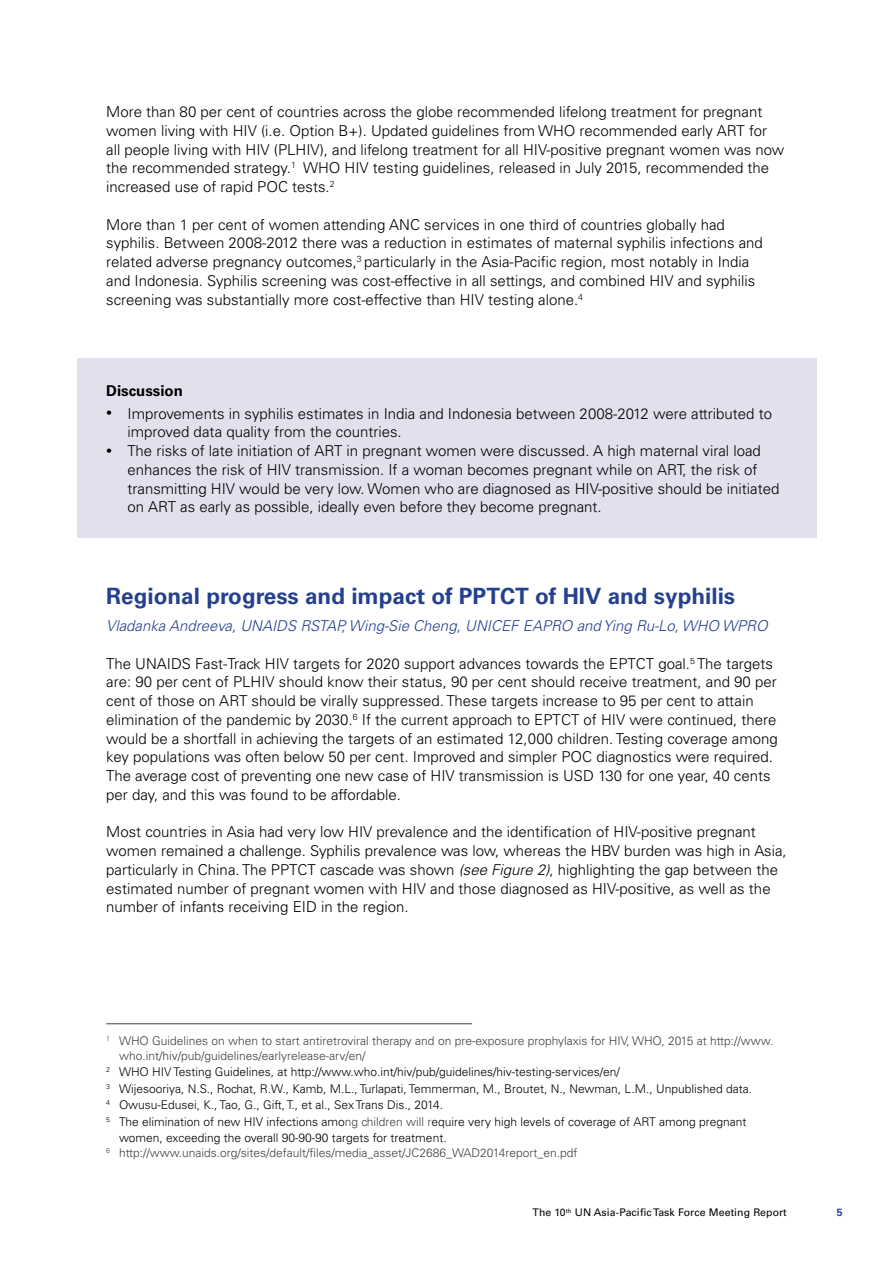
<style>
.page{position:relative;width:893px;height:1263px;background:#fff}
.page>*{position:absolute;margin:0;border:0;box-sizing:border-box;transform-origin:0 0}
.t1{font:700 22.5px "Univers LT Std";color:#25408f}
.t2{font:300 15px/18.8px "Univers LT Std";color:#000}
.t3{font:italic 300 15px "Univers LT Std";color:#25408f}
.t4{font:700 15px "Univers LT Std";color:#000}
.t5{font:300 12px "Univers LT Std";color:#000}
.t6{font:300 12px/14.4px "Univers LT Std";color:#414042}
.t7{font:10.5px "Univers LT Std";letter-spacing:.01em;color:#000}
.t8{font:700 10.5px "Univers LT Std";color:#25408f}
.s1{font-size:12px}
.s2{font-style:italic}
.s3{color:#414042}
</style>
<div class="page">
<div style="left:77px;top:358px;width:739px;height:180px;background:#e1e0ed"></div>
<hr style="left:106px;top:1023px;width:366px;height:1px;background:#414042">
<p class="t2" style="left:106px;top:102px;width:680px">More than 80 per cent of countries across the globe recommended lifelong treatment for pregnant women living with HIV (i.e. Option B+). Updated guidelines from WHO recommended early ART for all people living with HIV (PLHIV), and lifelong treatment for all HIV-positive pregnant women was now the recommended strategy.<sup>1</sup> WHO HIV testing guidelines, released in July 2015, recommended the increased use of rapid POC tests.<sup>2</sup></p>
<p class="t2" style="left:106px;top:215px;width:658px">More than 1 per cent of women attending ANC services in one third of countries globally had syphilis. Between 2008-2012 there was a reduction in estimates of maternal syphilis infections and related adverse pregnancy outcomes,<sup>3</sup> particularly in the Asia-Pacific region, most notably in India and Indonesia. Syphilis screening was cost-effective in all settings, and combined HIV and syphilis screening was substantially more cost-effective than HIV testing alone.<sup>4</sup></p>
<p class="t4" style="left:106px;top:381px;width:78px">Discussion</p>
<p class="t2" style="left:128px;top:404px;width:646px;text-indent:-21px"><span class="s1">•</span> Improvements in syphilis estimates in India and Indonesia between 2008-2012 were attributed to improved data quality from the countries.</p>
<p class="t2" style="left:128px;top:441px;width:653px;text-indent:-21px"><span class="s1">•</span> The risks of late initiation of ART in pregnant women were discussed. A high maternal viral load enhances the risk of HIV transmission. If a woman becomes pregnant while on ART, the risk of transmitting HIV would be very low. Women who are diagnosed as HIV-positive should be initiated on ART as early as possible, ideally even before they become pregnant.</p>
<h1 class="t1" style="left:106px;top:583px;width:630px">Regional progress and impact of PPTCT of HIV and syphilis</h1>
<p class="t3" style="left:106px;top:617px;width:663px">Vladanka Andreeva, UNAIDS RSTAP, Wing-Sie Cheng, UNICEF EAPRO and Ying Ru-Lo, WHO WPRO</p>
<p class="t2" style="left:106px;top:654px;width:673px">The UNAIDS Fast-Track HIV targets for 2020 support advances towards the EPTCT goal.<sup>5</sup> The targets are: 90 per cent of PLHIV should know their status, 90 per cent should receive treatment, and 90 per cent of those on ART should be virally suppressed. These targets increase to 95 per cent to attain elimination of the pandemic by 2030.<sup>6</sup> If the current approach to EPTCT of HIV were continued, there would be a shortfall in achieving the targets of an estimated 12,000 children. Testing coverage among key populations was often below 50 per cent. Improved and simpler POC diagnostics were required.<br>The average cost of preventing one new case of HIV transmission is USD 130 for one year, 40 cents per day, and this was found to be affordable.</p>
<p class="t2" style="left:106px;top:823px;width:682px">Most countries in Asia had very low HIV prevalence and the identification of HIV-positive pregnant women remained a challenge. Syphilis prevalence was low, whereas the HBV burden was high in Asia, particularly in China. The PPTCT cascade was shown <span class="s2">(see Figure 2)</span>, highlighting the gap between the estimated number of pregnant women with HIV and those diagnosed as HIV-positive, as well as the number of infants receiving EID in the region.</p>
<p class="t6" style="left:119px;top:1034px;width:656px;text-indent:-13px"><sup>1</sup> WHO Guidelines on when to start antiretroviral therapy and on pre-exposure prophylaxis for HIV, WHO, 2015 at http://www. who.int/hiv/pub/guidelines/earlyrelease-arv/en/</p>
<p class="t5" style="left:106px;top:1065px;width:515px"><sup>2</sup> WHO HIV Testing Guidelines, at http://www.who.int/hiv/pub/guidelines/hiv-testing-services/en/</p>
<p class="t5" style="left:106px;top:1081px;width:647px"><sup>3</sup> Wijesooriya, N.S., Rochat, R.W., Kamb, M.L., Turlapati, Temmerman, M., Broutet, N., Newman, L.M., Unpublished data.</p>
<p class="t5" style="left:106px;top:1098px;width:338px"><sup>4</sup> Owusu-Edusei, K., Tao, G., Gift, T., et al., Sex Trans Dis., 2014.</p>
<p class="t5" style="left:106px;top:1114px;width:642px"><sup>5</sup> The elimination of new HIV infections amo<span class="s3">ng children will r</span>equire very high levels of coverage of ART among pregnant</p>
<p class="t5" style="left:119px;top:1131px;width:329px">women, exceeding the overall 90-90-90 targets for treatment.</p>
<p class="t6" style="left:106px;top:1145px;width:473px"><sup>6</sup> http://www.unaids.org/sites/default/files/media_asset/JC2686_WAD2014report_en.pdf</p>
<p class="t7" style="left:533px;top:1206px;width:256px">The 10<sup>th</sup> UN Asia-Pacific Task Force Meeting Report</p>
<p class="t8" style="left:837px;top:1206px;width:7px">5</p>
</div>
